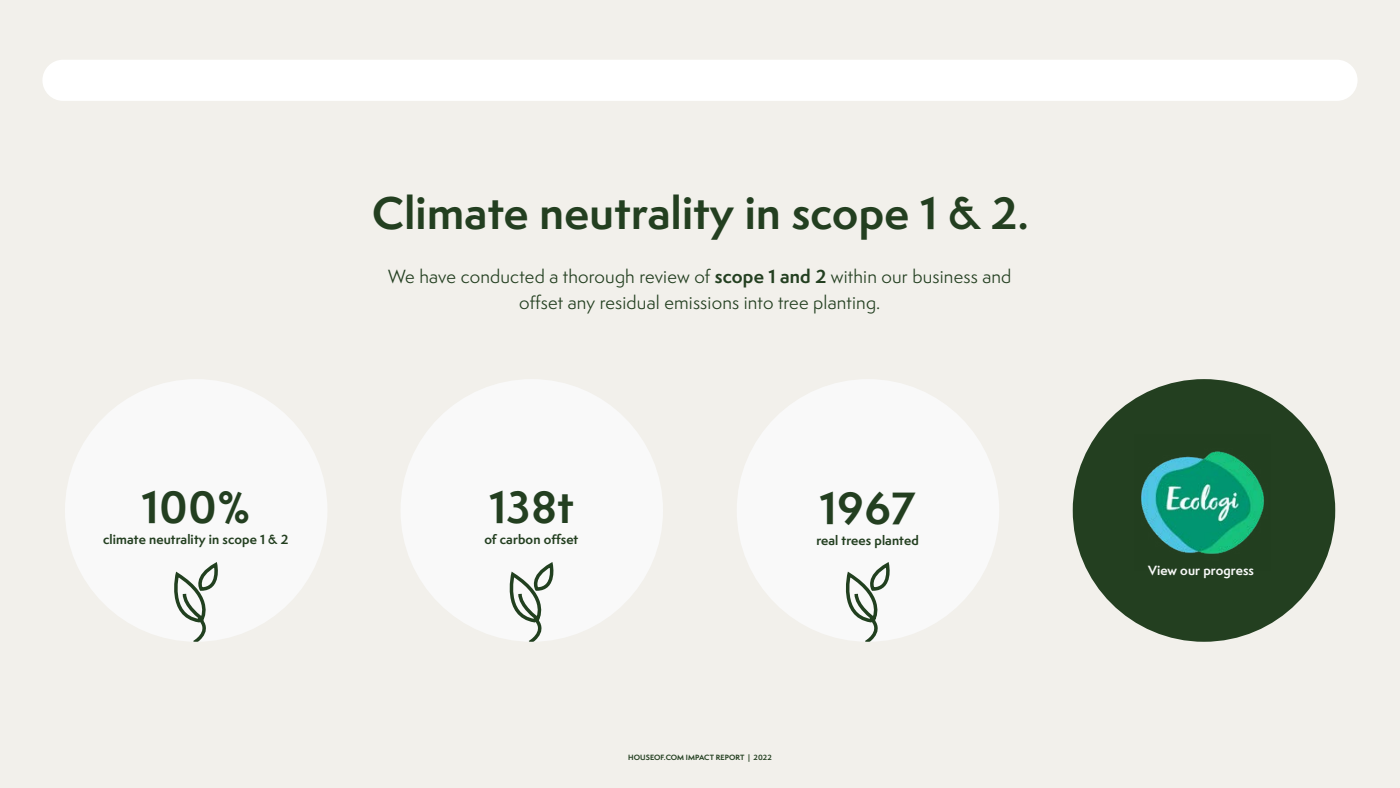
<style>
.page{position:relative;width:1400px;height:788px;background:#f2f0eb}
.page>*{position:absolute;margin:0;border:0;box-sizing:border-box;transform-origin:0 0}
.t1{font:700 42px "Semplicita Pro";letter-spacing:.01em;color:#233f20}
.t2{font:17.5px/26.2px "Semplicita Pro";letter-spacing:.01em;color:#233f20;text-align:center}
.t3{font:700 12.25px "Semplicita Pro";letter-spacing:.01em;color:#233f20}
.t4{font:700 12.25px "Semplicita Pro";letter-spacing:.01em;color:#f9f9f9}
.t5{font:700 7px "Semplicita Pro";letter-spacing:.01em;color:#233f20}
.s1{font-weight:700}
</style>
<div class="page">
<div style="left:42px;top:60px;width:1316px;height:41px;background:#fff;border-radius:21px"></div>
<div style="left:65px;top:379px;width:262px;height:262px;background:#f9f9f9;border-radius:50%"></div>
<svg style="left:169px;top:564px;width:50px;height:77px"></svg>
<div style="left:401px;top:379px;width:262px;height:262px;background:#f9f9f9;border-radius:50%"></div>
<svg style="left:504px;top:564px;width:50px;height:77px"></svg>
<div style="left:737px;top:379px;width:262px;height:262px;background:#f9f9f9;border-radius:50%"></div>
<svg style="left:840px;top:564px;width:51px;height:77px"></svg>
<div style="left:1073px;top:379px;width:262px;height:262px;background:#233f20;border-radius:50%"></div>
<img style="left:1141px;top:451px;width:123px;height:103px">
<h1 class="t1" style="left:141px;top:476px;width:110px">100%</h1>
<p class="t3" style="left:103px;top:530px;width:187px">climate neutrality in scope 1 &amp; 2</p>
<h1 class="t1" style="left:372px;top:182px;width:658px">Climate neutrality in scope 1 &amp; 2.</h1>
<p class="t2" style="left:388px;top:263px;width:625px">We have conducted a thorough review of <span class="s1">scope 1 and 2</span> within our business and offset any residual emissions into tree planting.</p>
<h1 class="t1" style="left:489px;top:476px;width:86px">138t</h1>
<p class="t3" style="left:484px;top:530px;width:95px">of carbon offset</p>
<h1 class="t1" style="left:819px;top:476px;width:98px">1967</h1>
<p class="t3" style="left:816px;top:531px;width:104px">real trees planted</p>
<p class="t5" style="left:628px;top:751px;width:145px">HOUSEOF.COM IMPACT REPORT | 2022</p>
<p class="t4" style="left:1148px;top:561px;width:108px">View our progress</p>
</div>
